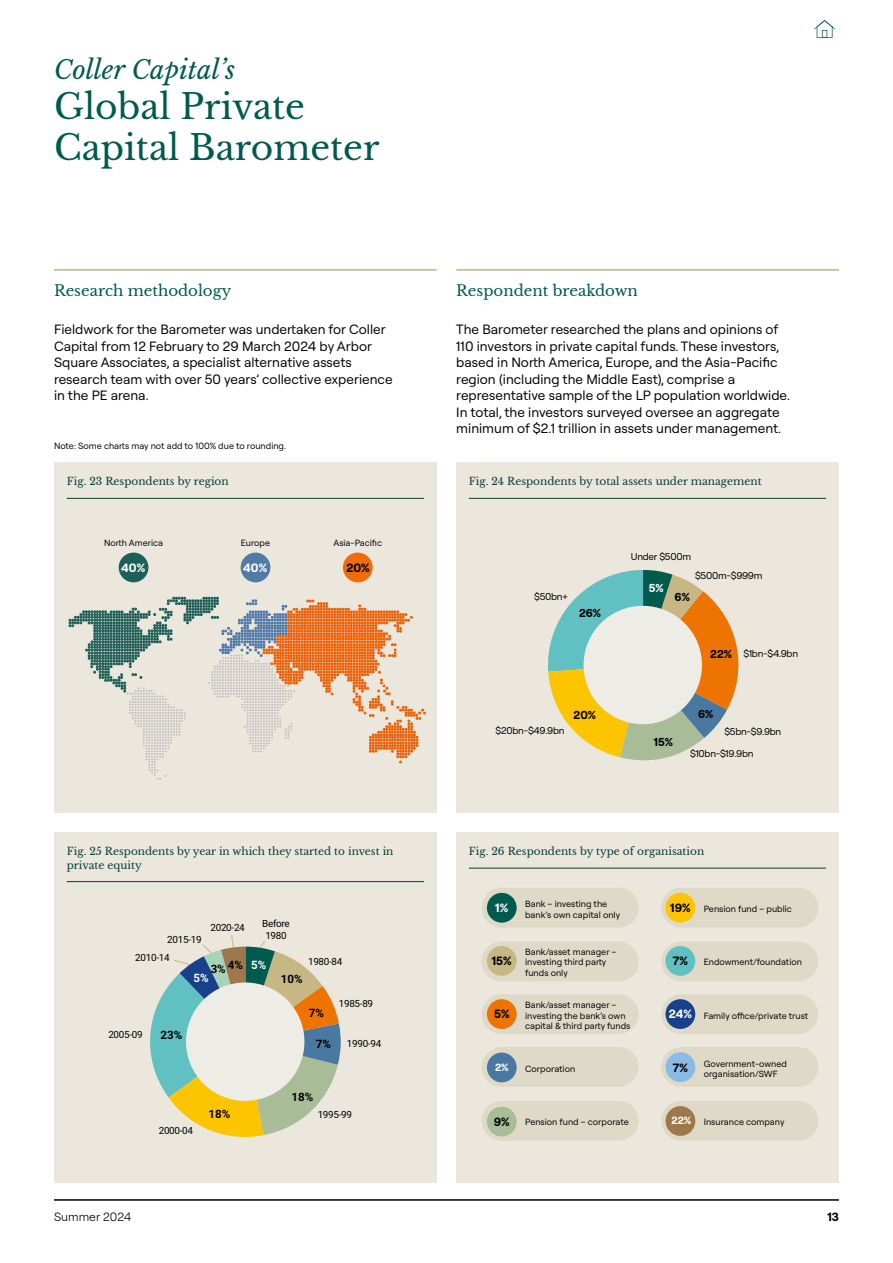
<style>
.page{position:relative;width:893px;height:1263px;background:#fff}
.page>*{position:absolute;margin:0;border:0;box-sizing:border-box;transform-origin:0 0}
.t1{font:34.5px/40.5px "Libre Baskerville";color:#005a4e}
.t2{font:italic 25.5px "Libre Baskerville";color:#005a4e}
.t3{font:15px "Libre Baskerville";color:#005a4e}
.t4{font:13.5px/16.5px "Roobert";color:#000}
.t5{font:700 12px "Roobert";color:#000}
.t6{font:300 12px "Roobert";color:#000}
.t7{font:700 12px "Roobert";color:#fff}
.t8{font:700 11.55px "Roboto";color:#000}
.t9{font:700 11.55px "Roobert";color:#000}
.t10{font:700 11.55px "Roboto";color:#fff}
.t11{font:700 11.55px "Roobert";color:#fff}
.t12{font:10.5px/13.5px "Libre Baskerville";color:#043d3b}
.t13{font:700 10.5px "Roobert";color:#fff}
.t14{font:9.9px/21.6px "Roobert";letter-spacing:-.03em;color:#000}
.t15{font:9.9px/11.9px "Roboto";letter-spacing:-.03em;color:#000;text-align:center}
.t16{font:9px/10.5px "Roobert";color:#000}
.s1{font-weight:700;font-size:12px}
.s2{font-weight:700;font-size:12px;color:#fff}
</style>
<div class="page">
<hr style="left:54px;top:1199px;width:785px;height:2px;background:#000">
<svg style="left:814px;top:20px;width:21px;height:18px"></svg>
<div style="left:456px;top:462px;width:383px;height:350px;background:#ebe7dd"></div>
<div style="left:54px;top:462px;width:383px;height:350px;background:#ebe7dd"></div>
<hr style="left:54px;top:269px;width:383px;height:2px;background:#bdb28c">
<hr style="left:456px;top:269px;width:383px;height:2px;background:#bdb28c">
<hr style="left:67px;top:498px;width:357px;height:1px;background:#043d3b">
<div style="left:54px;top:832px;width:383px;height:350px;background:#ebe7dd"></div>
<hr style="left:469px;top:498px;width:357px;height:1px;background:#043d3b">
<hr style="left:67px;top:881px;width:357px;height:1px;background:#043d3b">
<div style="left:456px;top:832px;width:383px;height:350px;background:#ebe7dd"></div>
<hr style="left:469px;top:868px;width:357px;height:1px;background:#043d3b">
<svg style="left:69px;top:597px;width:357px;height:183px"></svg>
<div style="left:119px;top:553px;width:29px;height:29px;background:#1b6059;border-radius:50%"></div>
<div style="left:241px;top:553px;width:29px;height:29px;background:#507ba6;border-radius:50%"></div>
<div style="left:343px;top:553px;width:30px;height:29px;background:#f26b09;border-radius:50%"></div>
<svg style="left:548px;top:570px;width:191px;height:190px"></svg>
<div style="left:583px;top:606px;width:119px;height:118px;background:#edece5;border-radius:50%"></div>
<svg style="left:150px;top:935px;width:191px;height:202px"></svg>
<div style="left:186px;top:982px;width:118px;height:119px;background:#edece5;border-radius:50%"></div>
<div style="left:482px;top:888px;width:157px;height:40px;background:#dfd9c8;border-radius:20px"></div>
<div style="left:482px;top:941px;width:157px;height:40px;background:#dfd9c8;border-radius:20px"></div>
<div style="left:482px;top:994px;width:157px;height:40px;background:#dfd9c8;border-radius:20px"></div>
<div style="left:482px;top:1047px;width:157px;height:40px;background:#dfd9c8;border-radius:20px"></div>
<div style="left:482px;top:1101px;width:157px;height:40px;background:#dfd9c8;border-radius:20px"></div>
<div style="left:661px;top:888px;width:157px;height:40px;background:#dfd9c8;border-radius:20px"></div>
<div style="left:661px;top:941px;width:157px;height:40px;background:#dfd9c8;border-radius:20px"></div>
<div style="left:661px;top:994px;width:157px;height:40px;background:#dfd9c8;border-radius:20px"></div>
<div style="left:661px;top:1047px;width:157px;height:40px;background:#dfd9c8;border-radius:20px"></div>
<div style="left:661px;top:1101px;width:157px;height:40px;background:#dfd9c8;border-radius:20px"></div>
<div style="left:487px;top:893px;width:30px;height:30px;background:#005a4e;border-radius:50%"></div>
<div style="left:665px;top:893px;width:30px;height:30px;background:#fdc400;border-radius:50%"></div>
<div style="left:487px;top:946px;width:30px;height:30px;background:#c7b784;border-radius:50%"></div>
<div style="left:665px;top:946px;width:30px;height:30px;background:#61c0c2;border-radius:50%"></div>
<div style="left:487px;top:999px;width:30px;height:30px;background:#ee7402;border-radius:50%"></div>
<div style="left:665px;top:999px;width:30px;height:30px;background:#17428b;border-radius:50%"></div>
<div style="left:665px;top:1052px;width:30px;height:30px;background:#88bce7;border-radius:50%"></div>
<div style="left:665px;top:1106px;width:30px;height:30px;background:#9d784b;border-radius:50%"></div>
<div style="left:487px;top:1052px;width:30px;height:30px;background:#4978a1;border-radius:50%"></div>
<div style="left:487px;top:1107px;width:30px;height:29px;background:#a8bc98;border-radius:50%"></div>
<h2 class="t2" style="left:54px;top:54px;width:183px">Coller Capital’s</h2>
<h1 class="t1" style="left:54px;top:87px;width:327px">Global Private<br>Capital Barometer</h1>
<p class="t3" style="left:54px;top:282px;width:179px">Research methodology</p>
<p class="t4" style="left:54px;top:320px;width:340px">Fieldwork for the Barometer was undertaken for Coller Capital from 12 February to 29 March 2024 by Arbor Square Associates, a specialist alternative assets research team with over 50 years’ collective experience in the PE arena.</p>
<p class="t16" style="left:54px;top:440px;width:234px">Note: Some charts may not add to 100% due to rounding.</p>
<p class="t3" style="left:456px;top:282px;width:183px">Respondent breakdown</p>
<p class="t4" style="left:456px;top:320px;width:335px">The Barometer researched the plans and opinions of 110 investors in private capital funds. These investors, based in North America, Europe, and the Asia-Pacific region (including the Middle East), comprise a representative sample of the LP population worldwide.<br>In total, the investors surveyed oversee an aggregate minimum of $2.1 trillion in assets under management.</p>
<p class="t12" style="left:67px;top:475px;width:163px">Fig. 23 Respondents by region</p>
<p class="t12" style="left:469px;top:475px;width:294px">Fig. 24 Respondents by total assets under management</p>
<p class="t16" style="left:104px;top:537px;width:61px">North America</p>
<p class="t7" style="left:121px;top:559px;width:25px">40%</p>
<p class="t16" style="left:241px;top:537px;width:31px">Europe</p>
<p class="t7" style="left:243px;top:559px;width:25px">40%</p>
<p class="t16" style="left:333px;top:537px;width:50px">Asia-Pacific</p>
<p class="t5" style="left:346px;top:559px;width:25px">20%</p>
<p class="t14" style="left:631px;top:545px;width:62px">Under $500m</p>
<p class="t14" style="left:695px;top:564px;width:69px">$500m-$999m</p>
<p class="t14" style="left:534px;top:585px;width:36px">$50bn+</p>
<p class="t11" style="left:649px;top:579px;width:16px">5%</p>
<p class="t9" style="left:674px;top:589px;width:17px">6%</p>
<p class="t9" style="left:579px;top:605px;width:24px">26%</p>
<p class="t9" style="left:710px;top:646px;width:23px">22%</p>
<p class="t14" style="left:743px;top:642px;width:56px">$1bn-$4.9bn</p>
<p class="t9" style="left:574px;top:707px;width:24px">20%</p>
<p class="t9" style="left:698px;top:705px;width:17px">6%</p>
<p class="t14" style="left:496px;top:719px;width:70px">$20bn-$49.9bn</p>
<p class="t9" style="left:654px;top:734px;width:21px">15%</p>
<p class="t14" style="left:690px;top:720px;width:93px;text-indent:34px">$5bn-$9.9bn $10bn-$19.9bn</p>
<p class="t12" style="left:67px;top:844px;width:328px">Fig. 25 Respondents by year in which they started to invest in private equity</p>
<p class="t12" style="left:469px;top:844px;width:237px">Fig. 26 Respondents by type of organisation</p>
<p class="t15" style="left:167px;top:934px;width:36px">2015-19</p>
<p class="t15" style="left:210px;top:922px;width:36px">2020-24</p>
<p class="t15" style="left:262px;top:919px;width:29px">Before<br>1980</p>
<p class="t15" style="left:135px;top:952px;width:36px">2010-14</p>
<p class="t8" style="left:211px;top:960px;width:34px">3% 4%</p>
<p class="t10" style="left:194px;top:972px;width:17px">5%</p>
<p class="t10" style="left:251px;top:958px;width:17px">5%</p>
<p class="t15" style="left:108px;top:1030px;width:36px">2005-09</p>
<p class="t8" style="left:161px;top:1028px;width:23px">23%</p>
<p class="t15" style="left:308px;top:956px;width:36px">1980-84</p>
<p class="t8" style="left:281px;top:972px;width:23px">10%</p>
<p class="t8" style="left:309px;top:1006px;width:17px">7%</p>
<p class="t8" style="left:316px;top:1037px;width:17px">7%</p>
<p class="t15" style="left:339px;top:998px;width:36px">1985-89</p>
<p class="t15" style="left:347px;top:1039px;width:36px">1990-94</p>
<p class="t15" style="left:159px;top:1126px;width:36px">2000-04</p>
<p class="t8" style="left:209px;top:1107px;width:23px">18%</p>
<p class="t8" style="left:291px;top:1090px;width:23px">18%</p>
<p class="t15" style="left:318px;top:1110px;width:36px">1995-99</p>
<p class="t7" style="left:495px;top:899px;width:14px">1%</p>
<p class="t16" style="left:525px;top:898px;width:96px">Bank – investing the bank’s own capital only</p>
<p class="t16" style="left:670px;top:903px;width:123px"><span class="s1">19%</span> Pension fund – public</p>
<p class="t5" style="left:492px;top:952px;width:21px">15%</p>
<p class="t16" style="left:525px;top:946px;width:93px">Bank/asset manager – investing third party funds only</p>
<p class="t5" style="left:673px;top:952px;width:17px">7%</p>
<p class="t16" style="left:704px;top:956px;width:100px">Endowment/foundation</p>
<p class="t5" style="left:494px;top:1005px;width:17px">5%</p>
<p class="t16" style="left:525px;top:999px;width:107px">Bank/asset manager – investing the bank’s own capital &amp; third party funds</p>
<p class="t16" style="left:669px;top:1010px;width:141px"><span class="s2">24%</span> Family office/private trust</p>
<p class="t16" style="left:525px;top:1063px;width:52px">Corporation</p>
<p class="t16" style="left:704px;top:1057px;width:85px">Government-owned organisation/SWF</p>
<p class="t16" style="left:525px;top:1116px;width:105px">Pension fund – corporate</p>
<p class="t16" style="left:704px;top:1116px;width:82px">Insurance company</p>
<p class="t5" style="left:673px;top:1058px;width:17px">7%</p>
<p class="t13" style="left:495px;top:1060px;width:15px">2%</p>
<p class="t13" style="left:672px;top:1112px;width:21px">22%</p>
<p class="t5" style="left:494px;top:1113px;width:17px">9%</p>
<p class="t6" style="left:54px;top:1208px;width:79px">Summer 2024</p>
<p class="t5" style="left:827px;top:1208px;width:13px">13</p>
</div>
